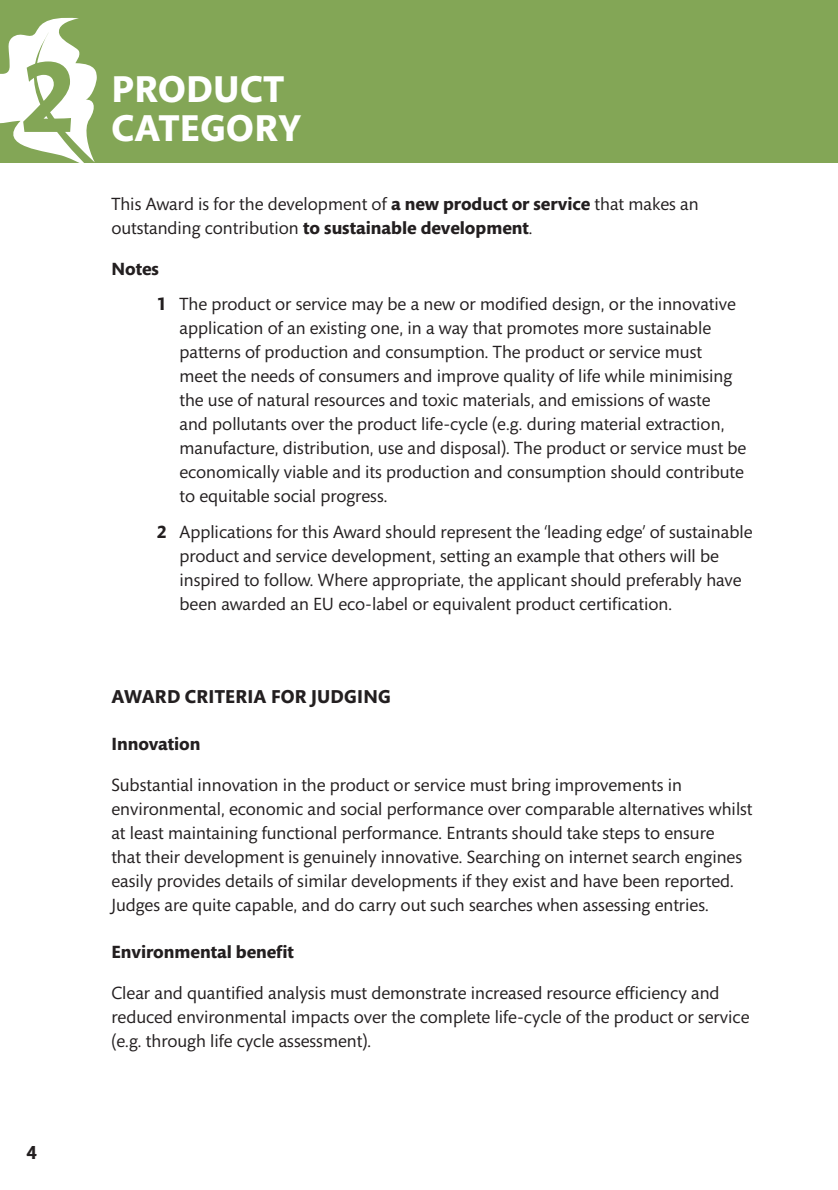
<style>
.page{position:relative;width:838px;height:1190px;background:#fff}
.page>*{position:absolute;margin:0;border:0;box-sizing:border-box;transform-origin:0 0}
.t1{font:700 102.2px "Mundo Sans";color:#83a656}
.t2{font:700 38px/38px "Mundo Sans";letter-spacing:.01em;color:#fff}
.t3{font:700 19px "Mundo Sans";letter-spacing:.01em;color:#231f20}
.t4{font:18px/24px "Mundo Sans";color:#231f20}
.t5{font:700 18px "Mundo Sans";color:#231f20}
.s1{font-weight:700}
</style>
<div class="page">
<div style="left:0;top:0;width:837px;height:162px;background:#83a656"></div>
<svg style="left:0;top:17px;width:97px;height:146px"></svg>
<h1 class="t1" style="left:20px;top:41px;width:59px">2</h1>
<p class="t3" style="left:27px;top:1141px;width:12px">4</p>
<h2 class="t2" style="left:111px;top:72px;width:191px">PRODUCT<br>CATEGORY</h2>
<p class="t4" style="left:111px;top:192px;width:588px">This Award is for the development of <span class="s1">a new product or service</span> that makes an outstanding contribution <span class="s1">to sustainable development</span>.</p>
<p class="t4" style="left:157px;top:252px;width:580px;line-height:35.4px;text-indent:-45px"><span class="s1">Notes<br>1</span> The product or service may be a new or modified design, or the innovative</p>
<p class="t4" style="left:179px;top:317px;width:568px">application of an existing one, in a way that promotes more sustainable patterns of production and consumption. The product or service must<br>meet the needs of consumers and improve quality of life while minimising the use of natural resources and toxic materials, and emissions of waste<br>and pollutants over the product life-cycle (e.g. during material extraction, manufacture, distribution, use and disposal). The product or service must be economically viable and its production and consumption should contribute to equitable social progress.</p>
<p class="t4" style="left:179px;top:520px;width:574px;text-indent:-23px"><span class="s1">2</span> Applications for this Award should represent the ‘leading edge’ of sustainable product and service development, setting an example that others will be inspired to follow. Where appropriate, the applicant should preferably have been awarded an EU eco-label or equivalent product certification.</p>
<p class="t3" style="left:111px;top:686px;width:45px">Award</p>
<p class="t3" style="left:185px;top:686px;width:23px">Criteria</p>
<p class="t3" style="left:271px;top:686px;width:13px">for</p>
<p class="t3" style="left:311px;top:686px;width:18px">Judgi</p>
<p class="t3" style="left:363px;top:686px;width:26px">ng</p>
<p class="t5" style="left:111px;top:734px;width:91px">Innovation</p>
<p class="t4" style="left:111px;top:773px;width:642px">Substantial innovation in the product or service must bring improvements in environmental, economic and social performance over comparable alternatives whilst at least maintaining functional performance. Entrants should take steps to ensure<br>that their development is genuinely innovative. Searching on internet search engines easily provides details of similar developments if they exist and have been reported.<br>Judges are quite capable, and do carry out such searches when assessing entries.</p>
<p class="t5" style="left:111px;top:941px;width:184px">Environmental benefit</p>
<p class="t4" style="left:111px;top:981px;width:639px">Clear and quantified analysis must demonstrate increased resource efficiency and reduced environmental impacts over the complete life-cycle of the product or service (e.g. through life cycle assessment).</p>
</div>
